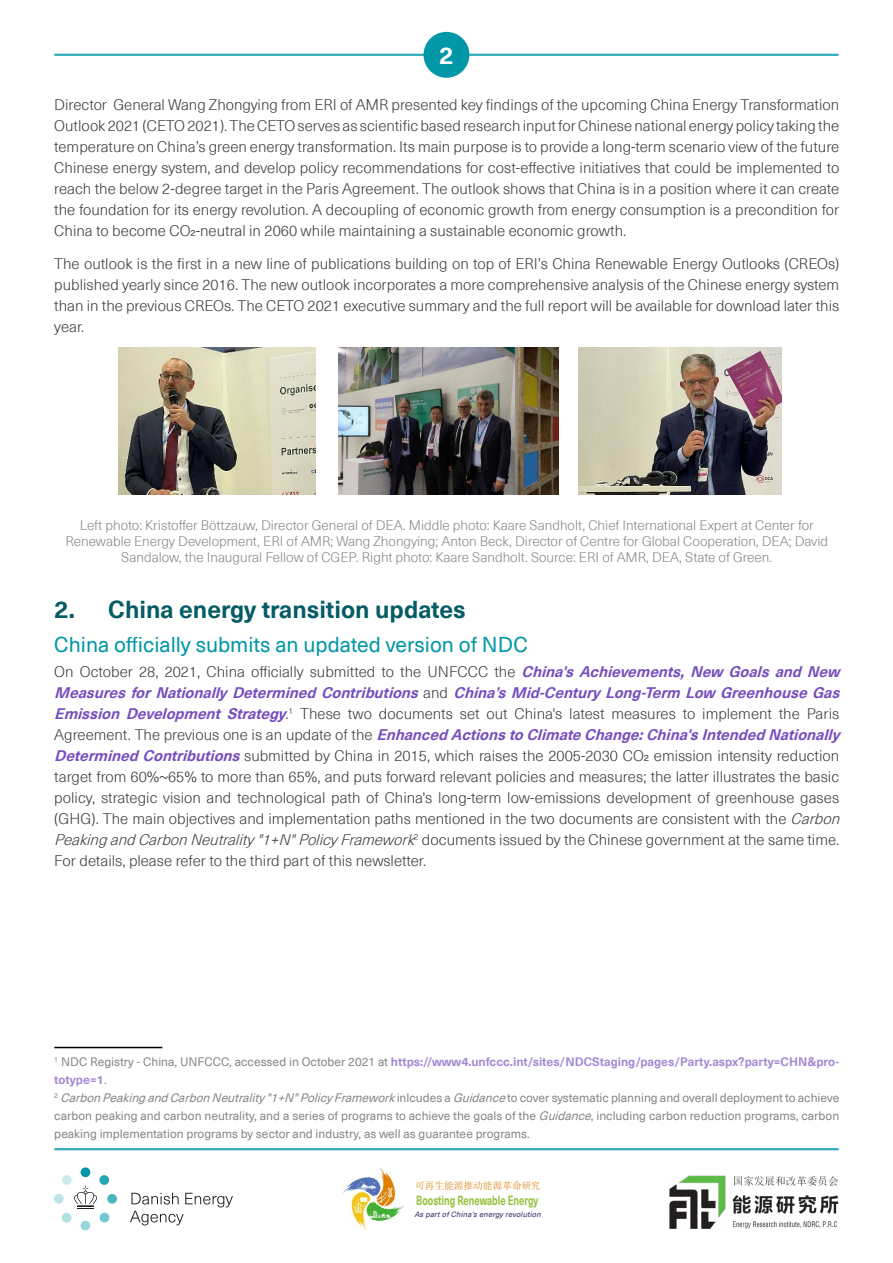
<style>
.page{position:relative;width:893px;height:1263px;background:#fff}
.page>*{position:absolute;margin:0;border:0;box-sizing:border-box;transform-origin:0 0}
.t1{font:700 24px "Neue Haas Unica Pro";color:#045c65}
.t2{font:700 24px "Neue Haas Unica Pro";color:#fff}
.t3{font:21px "Neue Haas Unica Pro";color:#0097a7}
.t4{font:300 15px/21px "Neue Haas Unica Pro";color:#3c3c3b;text-align:justify}
.t5{font:300 13.5px/16.2px "Neue Haas Unica Pro";color:#878787;text-align:center}
.t6{font:700 12.9px "Neue Haas Unica Pro";color:#90c038;scale:.72 1}
.t7{font:12px/18px "Neue Haas Unica Pro";color:#878787}
.t8{font:9.75px "Sim Sun";color:#dc800b}
.t9{font:italic 7.5px "Neue Haas Unica Pro";color:#2a2a63}
.s1{font-weight:700;font-style:italic;color:#764ebe}
.s2{font-style:italic}
.s3{font-weight:700;color:#a489d4}
</style>
<div class="page">
<hr style="left:55px;top:1148px;width:783px;height:2px;background:#33acb9">
<hr style="left:55px;top:54px;width:783px;height:2px;background:#33acb9">
<div style="left:81px;top:1167px;width:9px;height:10px;background:#0096a6;border-radius:50%"></div>
<div style="left:81px;top:1221px;width:9px;height:9px;background:#99d6db;border-radius:50%"></div>
<div style="left:107px;top:1194px;width:10px;height:10px;background:#4db5c2;border-radius:50%"></div>
<div style="left:54px;top:1194px;width:10px;height:10px;background:#bfe6e8;border-radius:50%"></div>
<svg style="left:61px;top:1175px;width:49px;height:47px"></svg>
<svg style="left:130px;top:1193px;width:103px;height:32px"></svg>
<div style="left:424px;top:32px;width:45px;height:46px;background:#0097a7;border-radius:50%"></div>
<img style="left:343px;top:1169px;width:61px;height:60px">
<img style="left:669px;top:1175px;width:170px;height:54px">
<hr style="left:54px;top:1047px;width:108px;height:1px;background:#000">
<img style="left:338px;top:348px;width:220px;height:146px">
<img style="left:578px;top:348px;width:203px;height:146px">
<img style="left:119px;top:348px;width:196px;height:146px">
<h1 class="t2" style="left:439px;top:41px;width:16px">2</h1>
<p class="t4" style="left:54px;top:94px;width:786px">Director General Wang Zhongying from ERI of AMR presented key findings of the upcoming China Energy Transformation Outlook 2021 (CETO 2021). The CETO serves as scientific based research input for Chinese national energy policy taking the temperature on China’s green energy transformation. Its main purpose is to provide a long-term scenario view of the future Chinese energy system, and develop policy recommendations for cost-effective initiatives that could be implemented to reach the below 2-degree target in the Paris Agreement. The outlook shows that China is in a position where it can create the foundation for its energy revolution. A decoupling of economic growth from energy consumption is a precondition for China to become CO2-neutral in 2060 while maintaining a sustainable economic growth.</p>
<p class="t4" style="left:54px;top:254px;width:786px">The outlook is the first in a new line of publications building on top of ERI’s China Renewable Energy Outlooks (CREOs) published yearly since 2016. The new outlook incorporates a more comprehensive analysis of the Chinese energy system than in the previous CREOs. The CETO 2021 executive summary and the full report will be available for download later this year.</p>
<p class="t5" style="left:66px;top:517px;width:764px">Left photo: Kristoffer Böttzauw, Director General of DEA. Middle photo: Kaare Sandholt, Chief International Expert at Center for<br>Renewable Energy Development, ERI of AMR; Wang Zhongying; Anton Beck, Director of Centre for Global Cooperation, DEA; David<br>Sandalow, the Inaugural Fellow of CGEP. Right photo: Kaare Sandholt. Source: ERI of AMR, DEA, State of Green.</p>
<h1 class="t1" style="left:54px;top:595px;width:413px">2. China energy transition updates</h1>
<h2 class="t3" style="left:54px;top:631px;width:475px">China officially submits an updated version of NDC</h2>
<p class="t4" style="left:54px;top:661px;width:791px;text-align:left">On October 28, 2021, China officially submitted to the UNFCCC the <span class="s1">China's Achievements, New Goals and New MeasuresforNationallyDeterminedContributions</span>a n d <span class="s1">China’sMid-CenturyLong-Term Low GreenhouseGas Emission Development Strategy</span>.<sup>1</sup> These two documents set out China's latest measures to implement the Paris A g r e e m e n t . T h e p r e v i o u s o n e i s a n u p d a t e o f t h e <span class="s1">EnhancedActionstoClimateChange:China'sIntendedNationally DeterminedContributions</span>submitted by China in 2015, which raises the 2005-2030 CO2 emission intensity reduction target from 60%~65% to more than 65%, and puts forward relevant policies and measures; the latter illustrates the basic policy, strategic vision and technological path of China's long-term low-emissions development of greenhouse gases (GHG). The main objectives and implementation paths mentioned in the two documents are consistent with the <span class="s2">Carbon PeakingandCarbonNeutrality"1+N"PolicyFramework</span><sup>2</sup> documents issued by the Chinese government at the same time.<br>For details, please refer to the third part of this newsletter.</p>
<p class="t7" style="left:54px;top:1052px;width:786px"><sup>1</sup> NDC Registry - China, UNFCCC, accessed in October 2021 at <span class="s3">https://www4.unfccc.int/sites/NDCStaging/pages/Party.aspx?party=CHN&amp;pro&shy;totype=1</span>.<br><sup>2</sup> <span class="s2">CarbonPeakingandCarbonNeutrality"1+N"PolicyFramework</span>inlcudes a <span class="s2">Guidance</span>to cover systematic planning and overall deployment to achieve carbon peaking and carbon neutrality, and a series of programs to achieve the goals of the <span class="s2">Guidance</span>, including carbon reduction programs, carbon peaking implementation programs by sector and industry, as well as guarantee programs.</p>
<p class="t8" style="left:415px;top:1180px;width:127px">可再生能源推动能源革命研究</p>
<p class="t6" style="left:416px;top:1192px;width:171px">Boosting Renewable Energy</p>
<p class="t9" style="left:414px;top:1210px;width:130px">As partofChina’s energy revolution</p>
</div>
